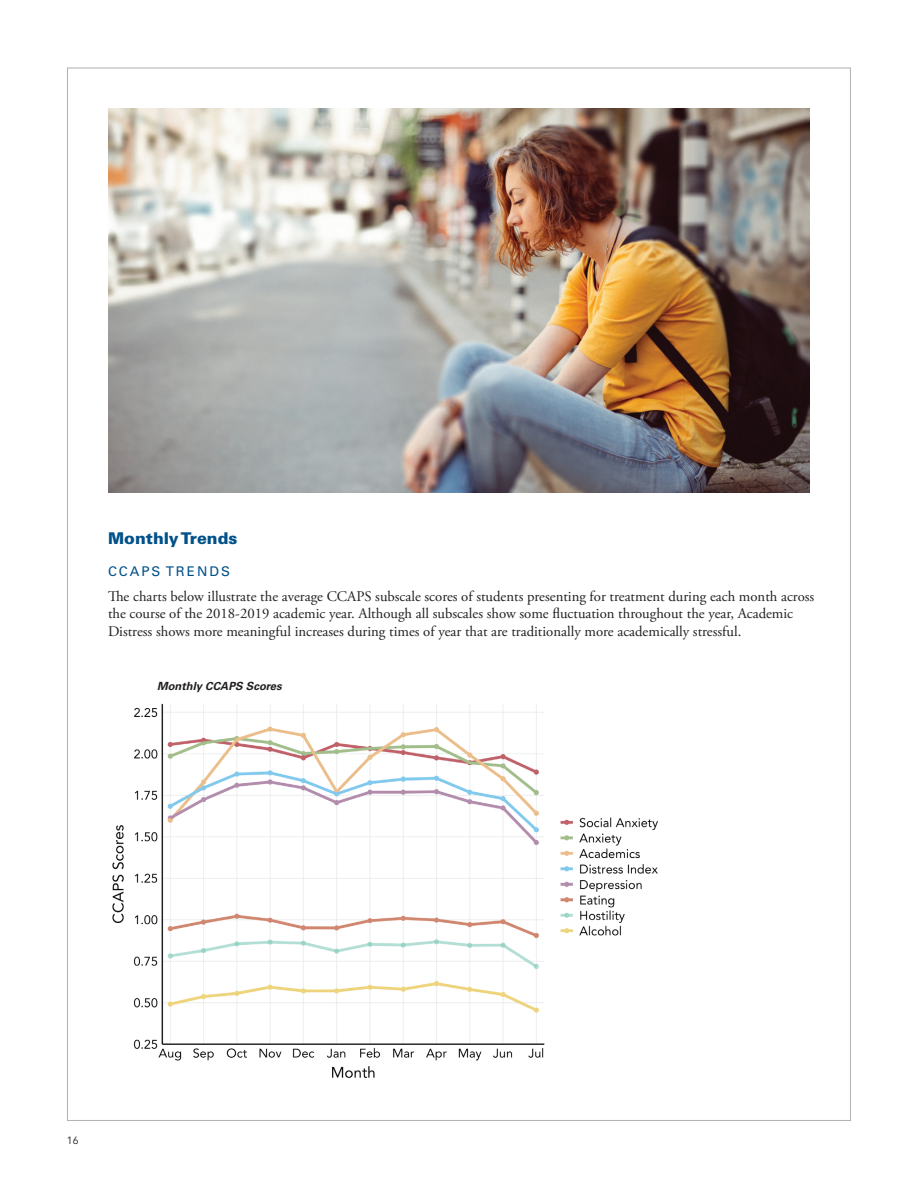
<style>
.page{position:relative;width:918px;height:1188px;background:#fff}
.page>*{position:absolute;margin:0;border:0;box-sizing:border-box;transform-origin:0 0}
.t1{font:900 16.2px "Univers LT Std";color:#00518a}
.t2{font:14.7px/17.7px "Adobe Garamond Pro";color:#231f20}
.t3{font:13.35px "Univers LT Std";letter-spacing:.15em;color:#00518a}
.t4{font:italic 700 11.25px "Univers LT Std";color:#231f20}
.t5{font:10.5px "Avenir LT Std";color:#231f20}
</style>
<div class="page">
<img style="left:108px;top:108px;width:702px;height:384px">
<img style="left:112px;top:703px;width:546px;height:375px">
<p class="t1" style="left:108px;top:528px;width:131px">Monthly Trends</p>
<p class="t3" style="left:108px;top:564px;width:123px">CCAPS TRENDS</p>
<p class="t2" style="left:108px;top:588px;width:708px">The charts below illustrate the average CCAPS subscale scores of students presenting for treatment during each month across the course of the 2018-2019 academic year. Although all subscales show some fluctuation throughout the year, Academic<br>Distress shows more meaningful increases during times of year that are traditionally more academically stressful.</p>
<p class="t4" style="left:157px;top:680px;width:126px">Monthly CCAPS Scores</p>
<p class="t5" style="left:67px;top:1135px;width:13px">16</p>
</div>
